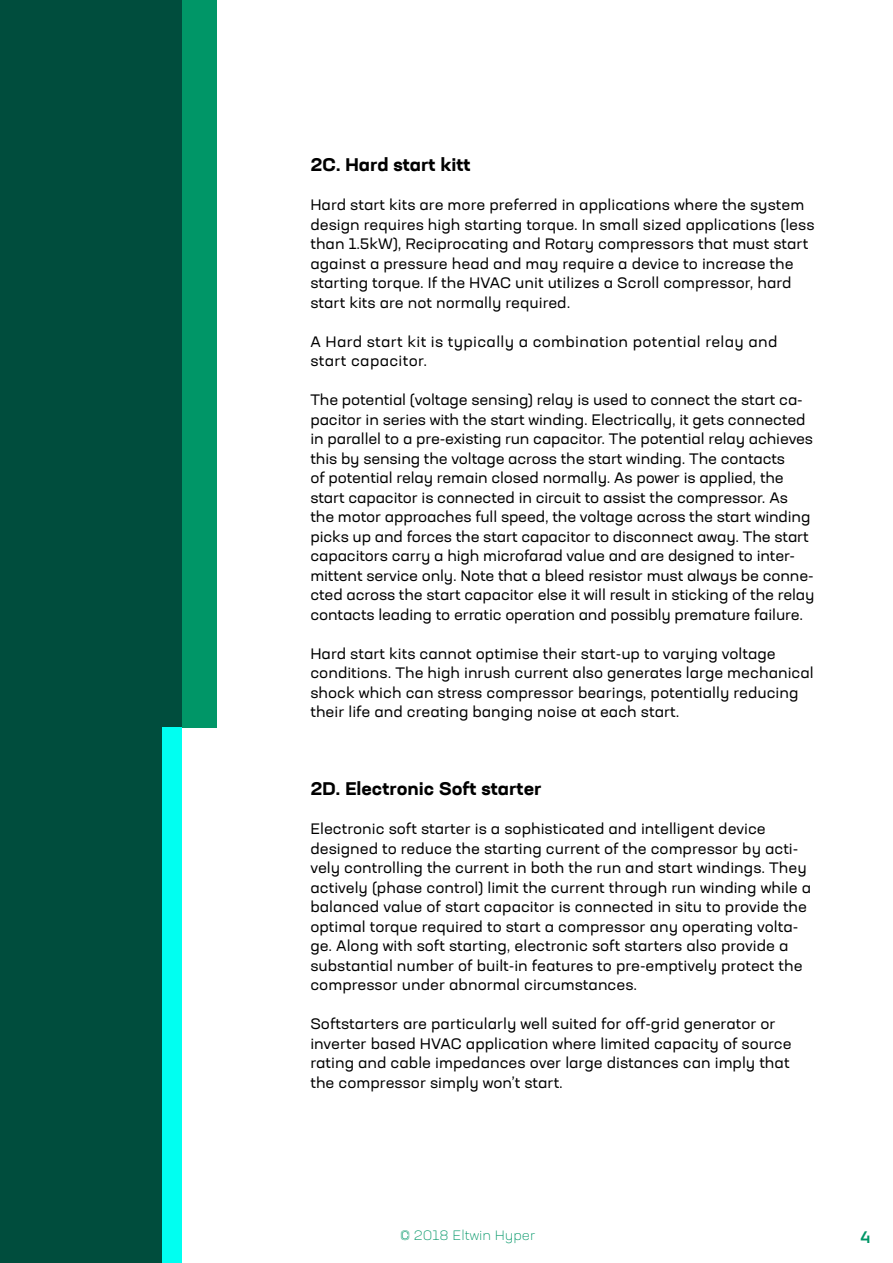
<style>
.page{position:relative;width:893px;height:1263px;background:#fff}
.page>*{position:absolute;margin:0;border:0;box-sizing:border-box;transform-origin:0 0}
.t1{font:700 expanded 18px "Neusa Next Std";color:#000}
.t2{font:500 expanded 16.5px "Neusa Next Std";color:#009667}
.t3{font:expanded 15px/19.5px "Neusa Next Std";color:#000}
.t4{font:expanded 15px/19.5px "Neusa Next Std";letter-spacing:.02em;color:#000}
.t5{font:300 expanded 13.5px "Neusa Next Std";color:#009667}
</style>
<div class="page">
<div style="left:0;top:0;width:213px;height:727px;background:#004d3d"></div>
<div style="left:0;top:580px;width:162px;height:683px;background:#004d3d"></div>
<div style="left:182px;top:0;width:34px;height:727px;background:#009667"></div>
<div style="left:162px;top:727px;width:20px;height:536px;background:#00fff1"></div>
<p class="t1" style="left:310px;top:153px;width:162px">2C. Hard start kitt</p>
<p class="t3" style="left:310px;top:195px;width:506px">Hard start kits are more preferred in applications where the system design requires high starting torque. In small sized applications (less than 1.5kW), Reciprocating and Rotary compressors that must start against a pressure head and may require a device to increase the starting torque. If the HVAC unit utilizes a Scroll compressor, hard start kits are not normally required.</p>
<p class="t4" style="left:310px;top:331px;width:469px">A Hard start kit is typically a combination potential relay and start capacitor.</p>
<p class="t3" style="left:310px;top:390px;width:506px">The potential (voltage sensing) relay is used to connect the start ca&shy;pacitor in series with the start winding. Electrically, it gets connected in parallel to a pre-existing run capacitor. The potential relay achieves this by sensing the voltage across the start winding. The contacts<br>of potential relay remain closed normally. As power is applied, the start capacitor is connected in circuit to assist the compressor. As the motor approaches full speed, the voltage across the start winding picks up and forces the start capacitor to disconnect away. The start capacitors carry a high microfarad value and are designed to inter&shy;mittent service only. Note that a bleed resistor must always be conne&shy;cted across the start capacitor else it will result in sticking of the relay contacts leading to erratic operation and possibly premature failure.</p>
<p class="t3" style="left:310px;top:643px;width:505px">Hard start kits cannot optimise their start-up to varying voltage conditions. The high inrush current also generates large mechanical shock which can stress compressor bearings, potentially reducing their life and creating banging noise at each start.</p>
<p class="t1" style="left:310px;top:777px;width:233px">2D. Electronic Soft starter</p>
<p class="t3" style="left:310px;top:819px;width:502px">Electronic soft starter is a sophisticated and intelligent device designed to reduce the starting current of the compressor by acti&shy;vely controlling the current in both the run and start windings. They actively (phase control) limit the current through run winding while a balanced value of start capacitor is connected in situ to provide the optimal torque required to start a compressor any operating volta&shy;ge. Along with soft starting, electronic soft starters also provide a substantial number of built-in features to pre-emptively protect the compressor under abnormal circumstances.</p>
<p class="t3" style="left:310px;top:1014px;width:483px">Softstarters are particularly well suited for off-grid generator or inverter based HVAC application where limited capacity of source rating and cable impedances over large distances can imply that the compressor simply won’t start.</p>
<p class="t5" style="left:400px;top:1227px;width:137px">© 2018 Eltwin Hyper</p>
<p class="t2" style="left:860px;top:1226px;width:12px">4</p>
</div>
